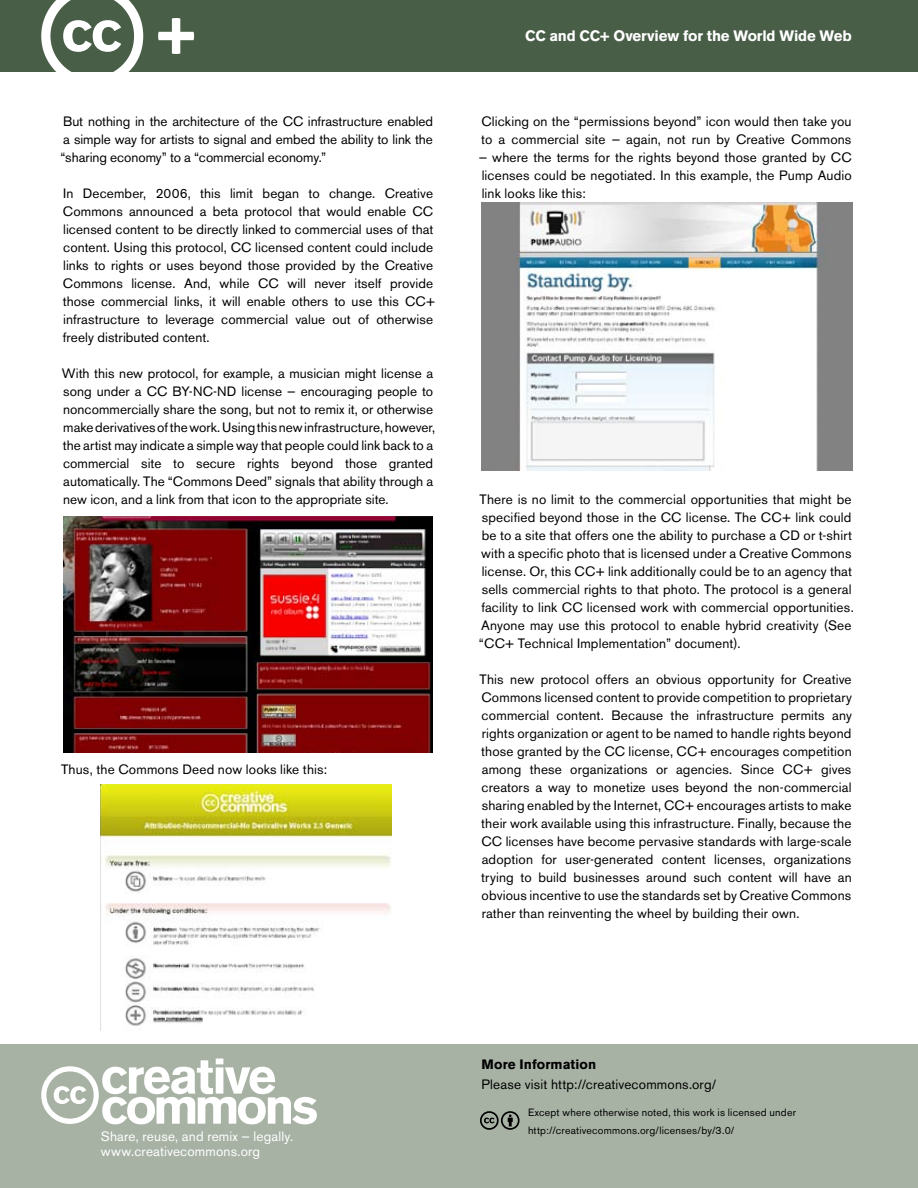
<style>
.page{position:relative;width:918px;height:1188px;background:#fff}
.page>*{position:absolute;margin:0;border:0;box-sizing:border-box;transform-origin:0 0}
.t1{font:700 15px "Akzidenz Grotesk BE";letter-spacing:-.01em;color:#fff}
.t2{font:13.5px/18px "Akzidenz Grotesk BE";letter-spacing:.01em;color:#000}
.t3{font:13.5px/14.2px "Akzidenz Grotesk BE";letter-spacing:.01em;color:#fff}
.t4{font:700 13.5px "Akzidenz Grotesk BE";letter-spacing:.01em;color:#000}
.t5{font:10.5px/18px "Akzidenz Grotesk BE";letter-spacing:.02em;color:#000}
</style>
<div class="page">
<div style="left:0;top:0;width:918px;height:72px;background:#495e47"></div>
<svg style="left:41px;top:0;width:102px;height:72px"></svg>
<img style="left:63px;top:516px;width:369px;height:237px">
<img style="left:101px;top:784px;width:290px;height:242px">
<img style="left:482px;top:202px;width:370px;height:269px">
<div style="left:0;top:1044px;width:918px;height:144px;background:#a7b2a4"></div>
<svg style="left:41px;top:1059px;width:276px;height:65px"></svg>
<svg style="left:480px;top:1111px;width:40px;height:19px"></svg>
<svg style="left:158px;top:18px;width:36px;height:36px"></svg>
<p class="t2" style="left:60px;top:112px;width:374px;text-align:justify">But nothing in the architecture of the CC infrastructure enabled a simple way for artists to signal and embed the ability to link the “sharing economy” to a “commercial economy.”</p>
<p class="t2" style="left:63px;top:184px;width:374px">In December, 2006, this limit began to change. Creative Commons announced a beta protocol that would enable CC licensed content to be directly linked to commercial uses of that content. Using this protocol, CC licensed content could include links to rights or uses beyond those provided by the Creative Commons license. And, while CC will never itself provide those commercial links, it will enable others to use this CC+ infrastructure to leverage commercial value out of otherwise freely distributed content.</p>
<p class="t2" style="left:62px;top:364px;width:375px">With this new protocol, for example, a musician might license a song under a CC BY-NC-ND license — encouraging people to noncommercially share the song, but not to remix it, or otherwise make derivatives of the work. Using this new infrastructure, however, the artist may indicate a simple way that people could link back to a commercial site to secure rights beyond those granted automatically. The “Commons Deed” signals that ability through a new icon, and a link from that icon to the appropriate site.</p>
<p class="t2" style="left:61px;top:760px;width:268px">Thus, the Commons Deed now looks like this:</p>
<p class="t1" style="left:525px;top:27px;width:328px">CC and CC+ Overview for the World Wide Web</p>
<p class="t2" style="left:481px;top:112px;width:372px">Clicking on the “permissions beyond” icon would then take you to a commercial site — again, not run by Creative Commons</p>
<p class="t2" style="left:479px;top:148px;width:375px;text-align:justify">— where the terms for the rights beyond those granted by CC licenses could be negotiated. In this example, the Pump Audio link looks like this:</p>
<p class="t2" style="left:479px;top:490px;width:376px">There is no limit to the commercial opportunities that might be specified beyond those in the CC license. The CC+ link could be to a site that offers one the ability to purchase a CD or t-shirt with a specific photo that is licensed under a Creative Commons license. Or, this CC+ link additionally could be to an agency that sells commercial rights to that photo. The protocol is a general facility to link CC licensed work with commercial opportunities.<br>Anyone may use this protocol to enable hybrid creativity (See “CC+ Technical Implementation” document).</p>
<p class="t2" style="left:480px;top:670px;width:374px;text-align:justify">This new protocol offers an obvious opportunity for Creative Commons licensed content to provide competition to proprietary commercial content. Because the infrastructure permits any rights organization or agent to be named to handle rights beyond those granted by the CC license, CC+ encourages competition among these organizations or agencies. Since CC+ gives creators a way to monetize uses beyond the non-commercial sharing enabled by the Internet, CC+ encourages artists to make their work available using this infrastructure. Finally, because the CC licenses have become pervasive standards with large-scale adoption for user-generated content licenses, organizations trying to build businesses around such content will have an obvious incentive to use the standards set by Creative Commons rather than reinventing the wheel by building their own.</p>
<p class="t3" style="left:101px;top:1130px;width:194px">Share, reuse, and remix — legally. www.creativecommons.org</p>
<p class="t4" style="left:481px;top:1057px;width:116px">More Information</p>
<p class="t2" style="left:481px;top:1076px;width:236px">Please visit http://creativecommons.org/</p>
<p class="t5" style="left:528px;top:1103px;width:270px">Except where otherwise noted, this work is licensed under http://creativecommons.org/licenses/by/3.0/</p>
</div>
